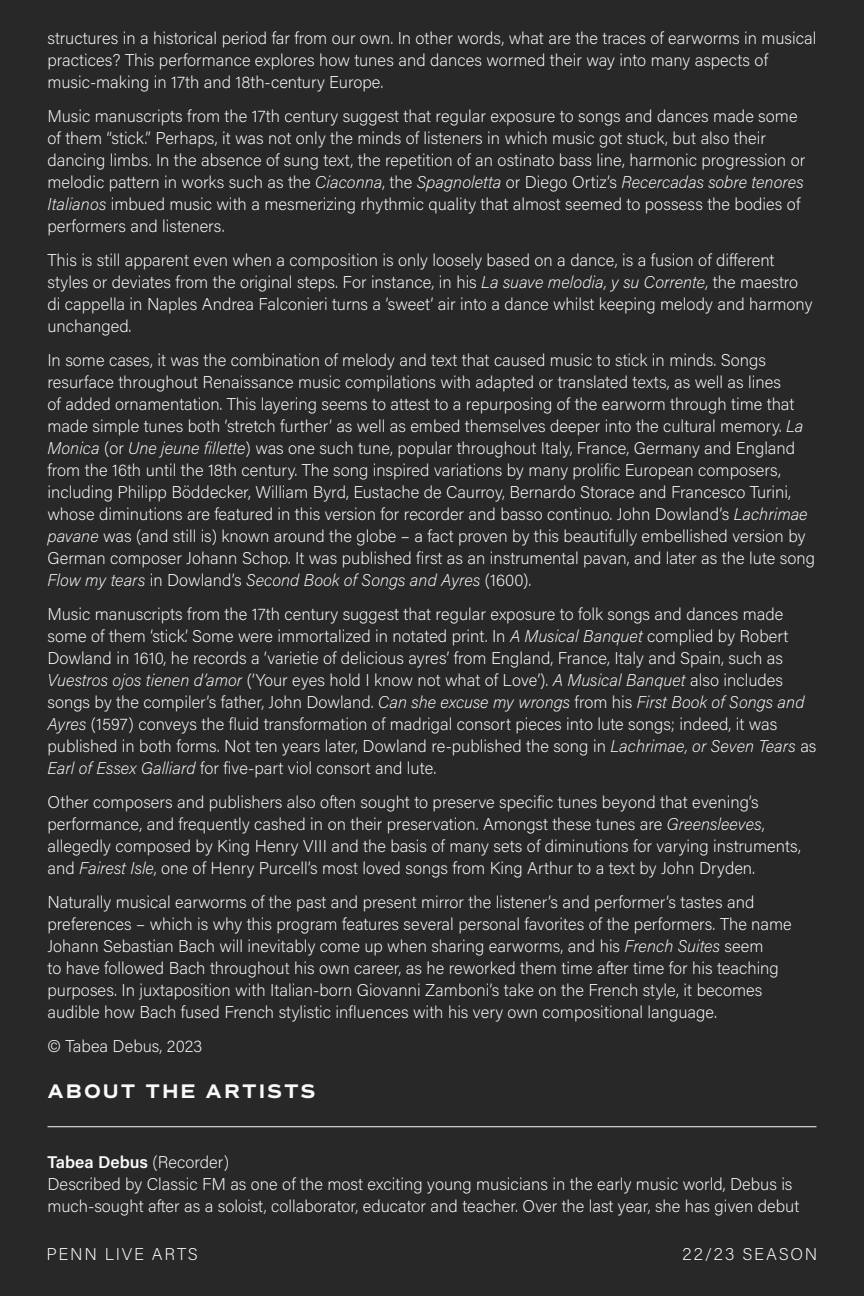
<style>
.page{position:relative;width:864px;height:1296px;background:#292829}
.page>*{position:absolute;margin:0;border:0;box-sizing:border-box;transform-origin:0 0}
.t1{font:700 20px "Commuters Sans";letter-spacing:.1em;color:#fafafa}
.t2{font:200 17px/22px "Acumin Pro";color:#fafafa}
.t3{font:200 17px "Acumin Pro";letter-spacing:.1em;color:#fcfcfc}
.s1{font-style:italic}
.s2{font-weight:600}
</style>
<div class="page">
<hr style="left:48px;top:1126px;width:768px;height:1px;background:#fafafa">
<p class="t2" style="left:48px;top:27px;width:770px">structures in a historical period far from our own. In other words, what are the traces of earworms in musical practices? This performance explores how tunes and dances wormed their way into many aspects of music-making in 17th and 18th-century Europe.</p>
<p class="t2" style="left:48px;top:105px;width:759px">Music manuscripts from the 17th century suggest that regular exposure to songs and dances made some of them “stick.” Perhaps, it was not only the minds of listeners in which music got stuck, but also their dancing limbs. In the absence of sung text, the repetition of an ostinato bass line, harmonic progression or melodic pattern in works such as the <span class="s1">Ciaconna</span>, the <span class="s1">Spagnoletta</span> or Diego Ortiz’s <span class="s1">Recercadas sobre tenores Italianos</span> imbued music with a mesmerizing rhythmic quality that almost seemed to possess the bodies of performers and listeners.</p>
<p class="t2" style="left:48px;top:249px;width:767px">This is still apparent even when a composition is only loosely based on a dance, is a fusion of different styles or deviates from the original steps. For instance, in his <span class="s1">La suave melodia, y su Corrente,</span> the maestro di cappella in Naples Andrea Falconieri turns a ‘sweet’ air into a dance whilst keeping melody and harmony unchanged.</p>
<p class="t2" style="left:48px;top:349px;width:769px">In some cases, it was the combination of melody and text that caused music to stick in minds. Songs resurface throughout Renaissance music compilations with adapted or translated texts, as well as lines<br>of added ornamentation. This layering seems to attest to a repurposing of the earworm through time that made simple tunes both ‘stretch further’ as well as embed themselves deeper into the cultural memory. <span class="s1">La Monica</span> (or <span class="s1">Une jeune fillette</span>) was one such tune, popular throughout Italy, France, Germany and England from the 16th until the 18th century. The song inspired variations by many prolific European composers, including Philipp Böddecker, William Byrd, Eustache de Caurroy, Bernardo Storace and Francesco Turini, whose diminutions are featured in this version for recorder and basso continuo. John Dowland’s <span class="s1">Lachrimae pavane</span> was (and still is) known around the globe – a fact proven by this beautifully embellished version by German composer Johann Schop. It was published first as an instrumental pavan, and later as the lute song <span class="s1">Flow my tears</span> in Dowland’s <span class="s1">Second Book of Songs and Ayres</span> (1600).</p>
<p class="t2" style="left:48px;top:603px;width:770px">Music manuscripts from the 17th century suggest that regular exposure to folk songs and dances made some of them ‘stick’. Some were immortalized in notated print. In <span class="s1">A Musical Banquet</span> complied by Robert Dowland in 1610, he records a ‘varietie of delicious ayres’ from England, France, Italy and Spain, such as <span class="s1">Vuestros ojos tienen d’amor</span> (‘Your eyes hold I know not what of Love’). <span class="s1">A Musical Banquet</span> also includes songs by the compiler’s father, John Dowland. <span class="s1">Can she excuse my wrongs</span> from his <span class="s1">First Book of Songs and Ayres</span> (1597) conveys the fluid transformation of madrigal consort pieces into lute songs; indeed, it was published in both forms. Not ten years later, Dowland re-published the song in <span class="s1">Lachrimae, or Seven Tears</span> as <span class="s1">Earl of Essex Galliard</span> for five-part viol consort and lute.</p>
<p class="t2" style="left:48px;top:791px;width:755px">Other composers and publishers also often sought to preserve specific tunes beyond that evening’s performance, and frequently cashed in on their preservation. Amongst these tunes are <span class="s1">Greensleeves</span>, allegedly composed by King Henry VIII and the basis of many sets of diminutions for varying instruments, and <span class="s1">Fairest Isle</span>, one of Henry Purcell’s most loved songs from King Arthur to a text by John Dryden.</p>
<p class="t2" style="left:48px;top:891px;width:746px">Naturally musical earworms of the past and present mirror the listener’s and performer’s tastes and preferences – which is why this program features several personal favorites of the performers. The name Johann Sebastian Bach will inevitably come up when sharing earworms, and his <span class="s1">French Suites</span> seem<br>to have followed Bach throughout his own career, as he reworked them time after time for his teaching purposes. In juxtaposition with Italian-born Giovanni Zamboni’s take on the French style, it becomes audible how Bach fused French stylistic influences with his very own compositional language.</p>
<p class="t2" style="left:48px;top:1035px;width:157px">© Tabea Debus, 2023</p>
<p class="t1" style="left:48px;top:1079px;width:270px">ABOUT THE ARTISTS</p>
<p class="t2" style="left:48px;top:1151px;width:753px"><span class="s2">Tabea Debus</span> (Recorder)<br>Described by Classic FM as one of the most exciting young musicians in the early music world, Debus is much-sought after as a soloist, collaborator, educator and teacher. Over the last year, she has given debut</p>
<p class="t3" style="left:47px;top:1242px;width:153px">PENN LIVE ARTS</p>
<p class="t3" style="left:683px;top:1242px;width:136px">22/23 SEASON</p>
</div>
